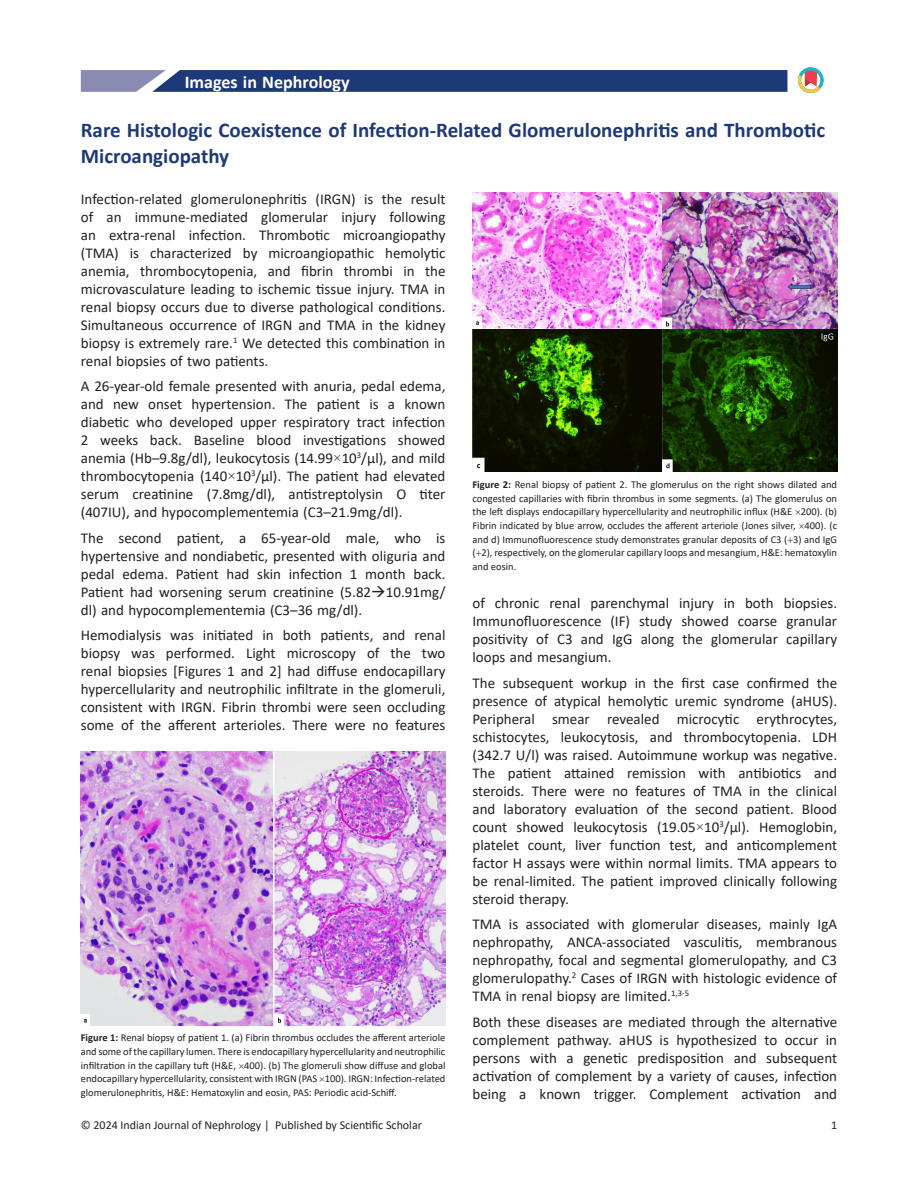
<style>
.page{position:relative;width:918px;height:1188px;background:#fff}
.page>*{position:absolute;margin:0;border:0;box-sizing:border-box;transform-origin:0 0}
.title-text{font:700 21px/25.2px "Calibri";color:#1e3978}
.suptit{font:700 18px "Calibri";color:#fff}
.para{font:15px/18px "Calibri";color:#231f20;text-align:justify}
.para_first{font:15px/18px "Calibri";color:#231f20;text-align:justify}
.t1{font:12px "Calibri";color:#231f20}
.float_figure_figure{font:10.5px/13.6px "Calibri";color:#231f20;text-align:justify}
.s1{font-family:"Times New Roman"}
.s2{font-weight:700}
</style>
<div class="page">
<svg style="left:81px;top:70px;width:706px;height:22px;background:#2f4781"></svg>
<svg style="left:798px;top:67px;width:25px;height:26px"></svg>
<img style="left:81px;top:752px;width:365px;height:273px">
<img style="left:472px;top:192px;width:365px;height:280px">
<p class="suptit" style="left:185px;top:69px;width:166px">Images in Nephrology</p>
<p class="title-text" style="left:81px;top:118px;width:746px">Rare Histologic Coexistence of Infection-Related Glomerulonephritis and Thrombotic<br>Microangiopathy</p>
<p class="para_first" style="left:81px;top:189px;width:366px">Infection-related glomerulonephritis (IRGN) is the result of an immune-mediated glomerular injury following an extra-renal infection. Thrombotic microangiopathy (TMA) is characterized by microangiopathic hemolytic anemia, thrombocytopenia, and fibrin thrombi in the microvasculature leading to ischemic tissue injury. TMA in renal biopsy occurs due to diverse pathological conditions.<br>Simultaneous occurrence of IRGN and TMA in the kidney biopsy is extremely rare.<sup>1</sup> We detected this combination in renal biopsies of two patients.</p>
<p class="para" style="left:81px;top:377px;width:366px">A 26-year-old female presented with anuria, pedal edema, and new onset hypertension. The patient is a known diabetic who developed upper respiratory tract infection 2 weeks back. Baseline blood investigations showed anemia (Hb–9.8g/dl), leukocytosis (14.99<span class="s1">×</span>10<sup>3</sup>/µl), and mild thrombocytopenia (140<span class="s1">×</span>10<sup>3</sup>/µl). The patient had elevated serum creatinine (7.8mg/dl), antistreptolysin O titer (407IU), and hypocomplementemia (C3–21.9mg/dl).</p>
<p class="para" style="left:81px;top:528px;width:366px">The second patient, a 65-year-old male, who is hypertensive and nondiabetic, presented with oliguria and pedal edema. Patient had skin infection 1 month back.<br>Patient had worsening serum creatinine (5.82→10.91mg/ dl) and hypocomplementemia (C3–36 mg/dl).</p>
<p class="para" style="left:81px;top:626px;width:366px">Hemodialysis was initiated in both patients, and renal biopsy was performed. Light microscopy of the two renal biopsies [Figures 1 and 2] had diffuse endocapillary hypercellularity and neutrophilic infiltrate in the glomeruli, consistent with IRGN. Fibrin thrombi were seen occluding some of the afferent arterioles. There were no features</p>
<p class="float_figure_figure" style="left:81px;top:1031px;width:366px"><span class="s2">Figure 1:</span> Renal biopsy of patient 1. (a) Fibrin thrombus occludes the afferent arteriole and some of the capillary lumen. There is endocapillary hypercellularity and neutrophilic infiltration in the capillary tuft (H&amp;E, 400). (b) The glomeruli show diffuse and global endocapillary hypercellularity, consistent with IRGN (PAS 100). IRGN: Infection-related glomerulonephritis, H&amp;E: Hematoxylin and eosin, PAS: Periodic acid-Schiff.</p>
<p class="float_figure_figure" style="left:472px;top:478px;width:366px"><span class="s2">Figure 2:</span> Renal biopsy of patient 2. The glomerulus on the right shows dilated and congested capillaries with fibrin thrombus in some segments. (a) The glomerulus on the left displays endocapillary hypercellularity and neutrophilic influx (H&amp;E 200). (b)<br>Fibrin indicated by blue arrow, occludes the afferent arteriole (Jones silver, 400). (c and d) Immunofluorescence study demonstrates granular deposits of C3 ( 3) and IgG ( 2), respectively, on the glomerular capillary loops and mesangium, H&amp;E: hematoxylin and eosin.</p>
<p class="para" style="left:472px;top:594px;width:366px">of chronic renal parenchymal injury in both biopsies.<br>Immunofluorescence (IF) study showed coarse granular positivity of C3 and IgG along the glomerular capillary loops and mesangium.</p>
<p class="para" style="left:472px;top:673px;width:366px">The subsequent workup in the first case confirmed the presence of atypical hemolytic uremic syndrome (aHUS).<br>Peripheral smear revealed microcytic erythrocytes, schistocytes, leukocytosis, and thrombocytopenia. LDH (342.7 U/l) was raised. Autoimmune workup was negative.<br>The patient attained remission with antibiotics and steroids. There were no features of TMA in the clinical and laboratory evaluation of the second patient. Blood count showed leukocytosis (19.05<span class="s1">×</span>10<sup>3</sup>/µl). Hemoglobin, platelet count, liver function test, and anticomplement factor H assays were within normal limits. TMA appears to be renal-limited. The patient improved clinically following steroid therapy.</p>
<p class="para" style="left:472px;top:915px;width:366px">TMA is associated with glomerular diseases, mainly IgA nephropathy, ANCA-associated vasculitis, membranous nephropathy, focal and segmental glomerulopathy, and C3 glomerulopathy.<sup>2</sup> Cases of IRGN with histologic evidence of TMA in renal biopsy are limited.<sup>1,3-5</sup></p>
<p class="para" style="left:472px;top:1012px;width:366px">Both these diseases are mediated through the alternative complement pathway. aHUS is hypothesized to occur in persons with a genetic predisposition and subsequent activation of complement by a variety of causes, infection being a known trigger. Complement activation and</p>
<p class="t1" style="left:81px;top:1116px;width:343px">© 2024 Indian Journal of Nephrology | Published by Scientific Scholar</p>
<p class="t1" style="left:831px;top:1116px;width:8px">1</p>
</div>
